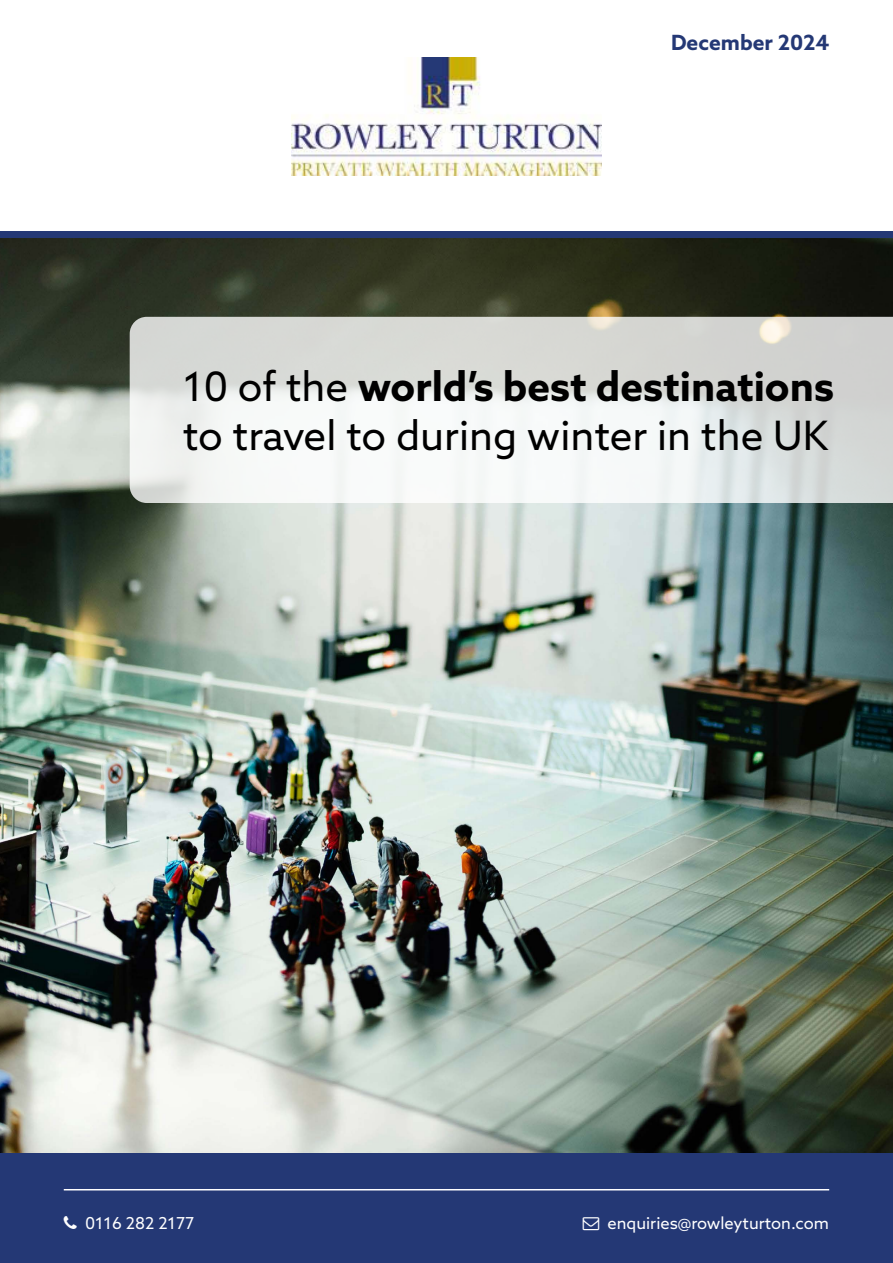
<style>
.page{position:relative;width:893px;height:1263px;background:#fff}
.page>*{position:absolute;margin:0;border:0;box-sizing:border-box;transform-origin:0 0}
.t1{font:40.5px/48.6px "Azo Sans";color:#000}
.t2{font:700 21px "Azo Sans";color:#243875}
.t3{font:16.5px "Azo Sans";color:#fff}
.s1{font-weight:700}
</style>
<div class="page">
<img style="left:0;top:238px;width:893px;height:915px">
<svg style="left:130px;top:317px;width:763px;height:186px"></svg>
<div style="left:0;top:232px;width:893px;height:6px;background:#243875"></div>
<div style="left:0;top:1153px;width:893px;height:110px;background:#243875"></div>
<hr style="left:64px;top:1189px;width:765px;height:1px;background:#fff">
<img style="left:292px;top:57px;width:309px;height:118px">
<p class="t2" style="left:671px;top:29px;width:160px">December 2024</p>
<p class="t1" style="left:183px;top:362px;width:653px">10 of the <span class="s1">world’s best destinations </span>to travel to during winter in the UK</p>
<p class="t3" style="left:85px;top:1212px;width:111px">0116 282 2177</p>
<p class="t3" style="left:607px;top:1212px;width:223px">enquiries@rowleyturton.com</p>
</div>
